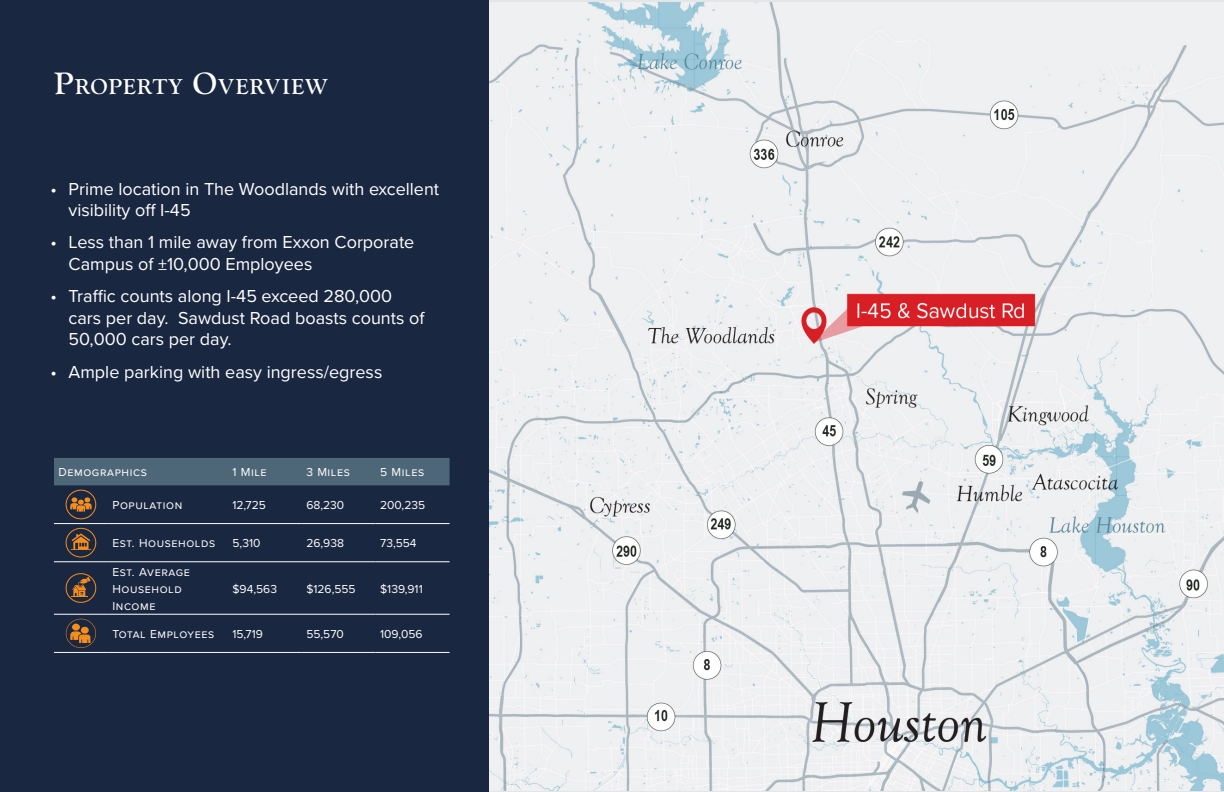
<style>
.page{position:relative;width:1224px;height:792px;background:#1a2741}
.page>*{position:absolute;margin:0;border:0;box-sizing:border-box;transform-origin:0 0}
.Page_Title{font:700 22.4px "Goudy Old Sty";letter-spacing:.045em;color:#fff}
.t1{font:18px/21.6px "Proxima Nova";color:#fff}
.Table_Titles_-_Small{font:12px/17px "Proxima Nova";letter-spacing:.05em;color:#fff}
.Table_Text{font:12px "Proxima Nova";color:#fff}
.s1{font-size:32px}
</style>
<div class="page">
<div style="left:54px;top:458px;width:396px;height:27px;background:#4e6778"></div>
<hr style="left:54px;top:523px;width:54px;height:1px;background:#fff">
<hr style="left:108px;top:523px;width:120px;height:1px;background:#fff">
<hr style="left:228px;top:523px;width:74px;height:1px;background:#fff">
<hr style="left:302px;top:523px;width:74px;height:1px;background:#fff">
<hr style="left:376px;top:523px;width:74px;height:1px;background:#fff">
<hr style="left:54px;top:562px;width:54px;height:1px;background:#fff">
<hr style="left:108px;top:562px;width:120px;height:1px;background:#fff">
<hr style="left:228px;top:562px;width:74px;height:1px;background:#fff">
<hr style="left:302px;top:562px;width:74px;height:1px;background:#fff">
<hr style="left:376px;top:562px;width:74px;height:1px;background:#fff">
<hr style="left:54px;top:614px;width:54px;height:1px;background:#fff">
<hr style="left:108px;top:614px;width:120px;height:1px;background:#fff">
<hr style="left:228px;top:614px;width:74px;height:1px;background:#fff">
<hr style="left:302px;top:614px;width:74px;height:1px;background:#fff">
<hr style="left:376px;top:614px;width:74px;height:1px;background:#fff">
<hr style="left:54px;top:652px;width:54px;height:1px;background:#fff">
<hr style="left:108px;top:652px;width:120px;height:1px;background:#fff">
<hr style="left:228px;top:652px;width:74px;height:1px;background:#fff">
<hr style="left:302px;top:652px;width:74px;height:1px;background:#fff">
<hr style="left:376px;top:652px;width:74px;height:1px;background:#fff">
<div style="left:66px;top:490px;width:30px;height:29px;border:1px solid #f68e1e;border-radius:50%"></div>
<svg style="left:70px;top:497px;width:22px;height:15px"></svg>
<div style="left:66px;top:528px;width:30px;height:29px;border:1px solid #f68e1e;border-radius:50%"></div>
<svg style="left:71px;top:533px;width:20px;height:17px"></svg>
<div style="left:66px;top:573px;width:30px;height:30px;border:1px solid #f68e1e;border-radius:50%"></div>
<svg style="left:71px;top:577px;width:19px;height:20px"></svg>
<svg style="left:66px;top:619px;width:30px;height:29px"></svg>
<img style="left:489px;top:3px;width:735px;height:788px">
<p class="Page_Title" style="left:54px;top:75px;width:275px"><span class="s1">P</span>ROPERTY <span class="s1">O</span>VERVIEW</p>
<p class="t1" style="left:69px;top:177px;width:372px;text-indent:-18px">• Prime location in The Woodlands with excellent visibility off I-45</p>
<p class="t1" style="left:69px;top:231px;width:347px;text-indent:-18px">• Less than 1 mile away from Exxon Corporate<br>Campus of ±10,000 Employees</p>
<p class="t1" style="left:69px;top:285px;width:358px;text-indent:-18px">• Traffic counts along I-45 exceed 280,000 cars per day. Sawdust Road boasts counts of<br>50,000 cars per day.</p>
<p class="t1" style="left:51px;top:360px;width:333px">• Ample parking with easy ingress/egress</p>
<p class="Table_Titles_-_Small" style="left:58px;top:463px;width:90px">Demographics</p>
<p class="Table_Titles_-_Small" style="left:232px;top:463px;width:36px">1 Mile</p>
<p class="Table_Titles_-_Small" style="left:306px;top:463px;width:45px">3 Miles</p>
<p class="Table_Titles_-_Small" style="left:380px;top:463px;width:45px">5 Miles</p>
<p class="Table_Titles_-_Small" style="left:112px;top:496px;width:71px">Population</p>
<p class="Table_Text" style="left:232px;top:496px;width:35px">12,725</p>
<p class="Table_Text" style="left:306px;top:496px;width:39px">68,230</p>
<p class="Table_Text" style="left:380px;top:496px;width:46px">200,235</p>
<p class="Table_Titles_-_Small" style="left:112px;top:534px;width:104px">Est. Households</p>
<p class="Table_Text" style="left:232px;top:534px;width:29px">5,310</p>
<p class="Table_Text" style="left:306px;top:534px;width:39px">26,938</p>
<p class="Table_Text" style="left:380px;top:534px;width:38px">73,554</p>
<p class="Table_Titles_-_Small" style="left:112px;top:563px;width:79px">Est. Average<br>Household<br>Income</p>
<p class="Table_Text" style="left:232px;top:580px;width:46px">$94,563</p>
<p class="Table_Text" style="left:306px;top:580px;width:51px">$126,555</p>
<p class="Table_Text" style="left:380px;top:580px;width:44px">$139,911</p>
<p class="Table_Titles_-_Small" style="left:112px;top:625px;width:103px">Total Employees</p>
<p class="Table_Text" style="left:232px;top:625px;width:32px">15,719</p>
<p class="Table_Text" style="left:306px;top:625px;width:39px">55,570</p>
<p class="Table_Text" style="left:380px;top:625px;width:44px">109,056</p>
</div>
